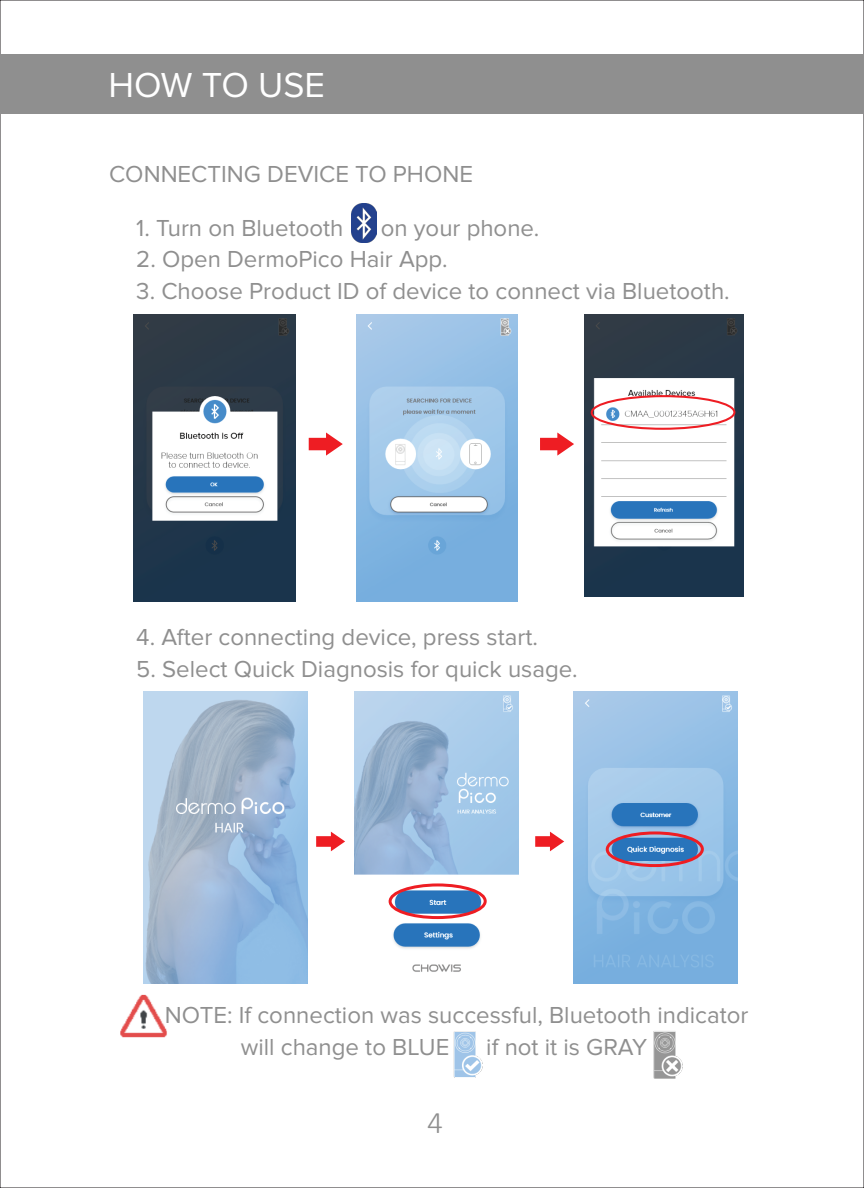
<style>
.page{position:relative;width:864px;height:1188px;background:#fff}
.page>*{position:absolute;margin:0;border:0;box-sizing:border-box;transform-origin:0 0}
.t1{font:36px "Proxima Nova";color:#fff}
.t2{font:300 31.5px "Calibri";color:#8f8f8f}
.t3{font:24px/31.5px "Proxima Nova";color:#8f8f8f}
</style>
<div class="page">
<div style="left:0;top:54px;width:864px;height:60px;background:#8f8f8f"></div>
<img style="left:351px;top:204px;width:25px;height:38px">
<img style="left:584px;top:314px;width:159px;height:283px">
<img style="left:356px;top:314px;width:162px;height:288px">
<img style="left:134px;top:314px;width:162px;height:288px">
<div style="left:591px;top:395px;width:144px;height:35px;border:2px solid #ee1d23;border-radius:50%"></div>
<svg style="left:540px;top:432px;width:34px;height:24px"></svg>
<svg style="left:309px;top:432px;width:34px;height:24px"></svg>
<img style="left:120px;top:994px;width:47px;height:44px">
<img style="left:355px;top:692px;width:164px;height:280px">
<img style="left:143px;top:692px;width:164px;height:292px">
<img style="left:573px;top:692px;width:164px;height:292px">
<svg style="left:535px;top:832px;width:29px;height:19px"></svg>
<svg style="left:316px;top:832px;width:29px;height:19px"></svg>
<img style="left:453px;top:1031px;width:29px;height:46px">
<img style="left:653px;top:1031px;width:29px;height:47px">
<div style="left:389px;top:883px;width:98px;height:36px;border:3px solid #ee1d23;border-radius:50%"></div>
<div style="left:606px;top:831px;width:98px;height:36px;border:3px solid #ee1d23;border-radius:50%"></div>
<p class="t1" style="left:108px;top:65px;width:218px">HOW TO USE</p>
<p class="t3" style="left:109px;top:158px;width:365px">CONNECTING DEVICE TO PHONE</p>
<p class="t3" style="left:136px;top:212px;width:209px">1. Turn on Bluetooth</p>
<p class="t3" style="left:381px;top:212px;width:160px">on your phone.</p>
<p class="t3" style="left:136px;top:244px;width:313px">2. Open DermoPico Hair App.</p>
<p class="t3" style="left:136px;top:275px;width:595px">3. Choose Product ID of device to connect via Bluetooth.</p>
<p class="t3" style="left:136px;top:622px;width:403px">4. After connecting device, press start.</p>
<p class="t3" style="left:136px;top:653px;width:443px">5. Select Quick Diagnosis for quick usage.</p>
<p class="t3" style="left:241px;top:1000px;width:509px;text-indent:-76px">NOTE: If connection was successful, Bluetooth indicator will change to BLUE</p>
<p class="t3" style="left:486px;top:1031px;width:162px">if not it is GRAY</p>
<p class="t2" style="left:427px;top:1103px;width:17px">4</p>
</div>
